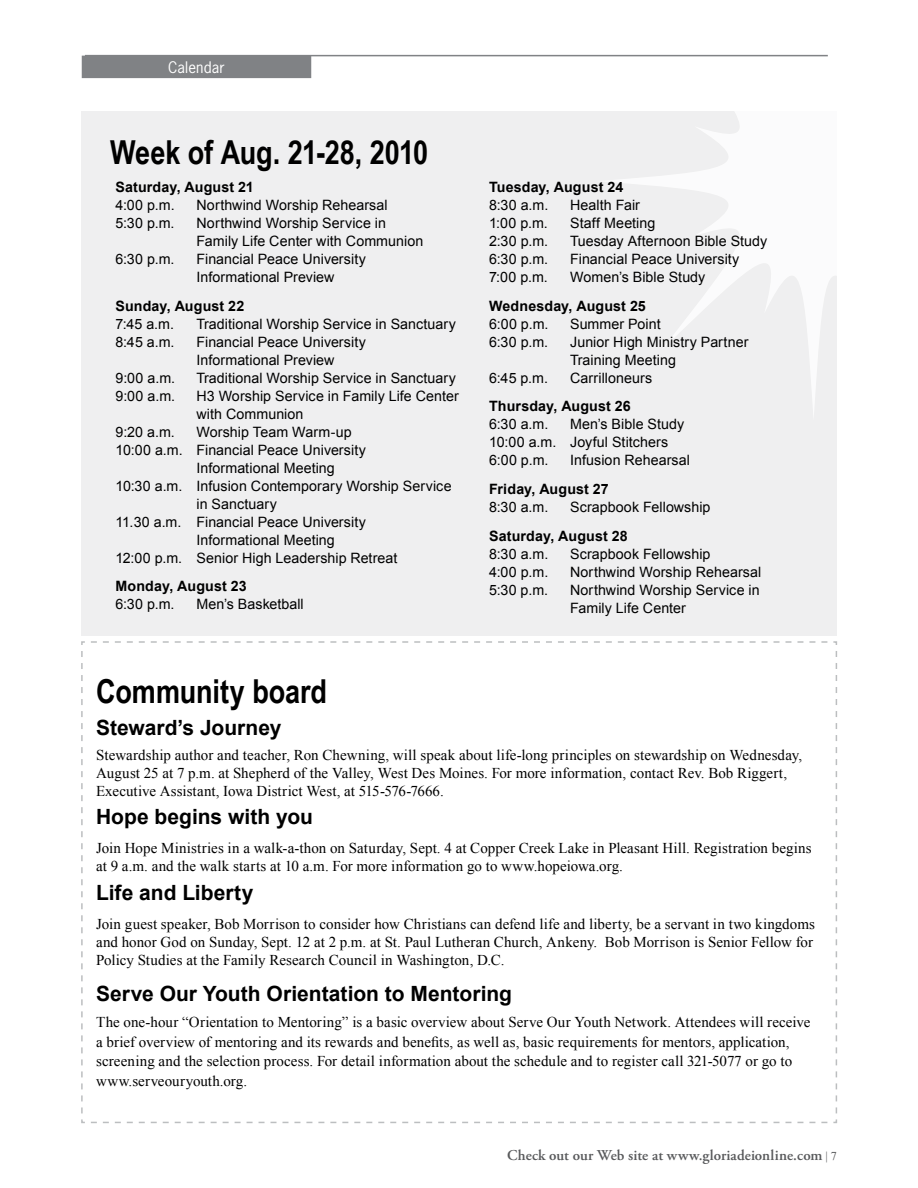
<style>
.page{position:relative;width:918px;height:1188px;background:#fff}
.page>*{position:absolute;margin:0;border:0;box-sizing:border-box;transform-origin:0 0}
.t1{font:700 33px "Arial Narrow";letter-spacing:-.005em;color:#000}
.t2{font:700 21px "Arial";color:#000}
.t3{font:15px/18px "Times New Roman";letter-spacing:.005em;color:#000}
.t4{font:600 15px "Adobe Garamond Pro";letter-spacing:.005em;color:#58595b}
.t5{font:15px "News Gothic Std";letter-spacing:.01em;color:#fff}
.t6{font:14.25px/18px "Arial";letter-spacing:.005em;color:#000}
.t7{font:700 14.25px "Arial";letter-spacing:.01em;color:#000}
.s1{font-family:"Times New Roman";font-weight:400;font-size:12px}
</style>
<div class="page">
<div style="left:81px;top:111px;width:756px;height:525px;background:#efeff0"></div>
<svg style="left:598px;top:54px;width:239px;height:360px"></svg>
<div style="left:82px;top:56px;width:228px;height:21px;background:#808285"></div>
<div style="left:82px;top:56px;width:229px;height:22px;border:2px solid #808285"></div>
<hr style="left:85px;top:55px;width:743px;height:1px;background:#808285">
<svg style="left:81px;top:641px;width:756px;height:483px"></svg>
<p class="t5" style="left:168px;top:57px;width:58px">Calendar</p>
<h1 class="t1" style="left:110px;top:128px;width:320px">Week of Aug. 21-28, 2010</h1>
<p class="t7" style="left:116px;top:177px;width:140px">Saturday, August 21</p>
<p class="t6" style="left:116px;top:196px;width:61px">4:00 p.m.</p>
<p class="t6" style="left:196px;top:196px;width:193px">Northwind Worship Rehearsal</p>
<p class="t6" style="left:116px;top:214px;width:60px">5:30 p.m.</p>
<p class="t6" style="left:196px;top:214px;width:228px">Northwind Worship Service in<br>Family Life Center with Communion</p>
<p class="t6" style="left:116px;top:250px;width:61px">6:30 p.m.</p>
<p class="t6" style="left:196px;top:250px;width:171px">Financial Peace University<br>Informational Preview</p>
<p class="t7" style="left:116px;top:296px;width:130px">Sunday, August 22</p>
<p class="t6" style="left:116px;top:315px;width:60px">7:45 a.m.</p>
<p class="t6" style="left:196px;top:315px;width:261px">Traditional Worship Service in Sanctuary</p>
<p class="t6" style="left:116px;top:333px;width:61px">8:45 a.m.</p>
<p class="t6" style="left:196px;top:333px;width:171px">Financial Peace University<br>Informational Preview</p>
<p class="t6" style="left:116px;top:369px;width:61px">9:00 a.m.</p>
<p class="t6" style="left:196px;top:369px;width:261px">Traditional Worship Service in Sanctuary</p>
<p class="t6" style="left:116px;top:387px;width:61px">9:00 a.m.</p>
<p class="t6" style="left:196px;top:387px;width:264px">H3 Worship Service in Family Life Center with Communion</p>
<p class="t6" style="left:116px;top:423px;width:61px">9:20 a.m.</p>
<p class="t6" style="left:196px;top:423px;width:157px">Worship Team Warm-up</p>
<p class="t6" style="left:116px;top:441px;width:252px">10:00 a.m. Financial Peace University</p>
<p class="t6" style="left:196px;top:459px;width:140px">Informational Meeting</p>
<p class="t6" style="left:116px;top:477px;width:338px">10:30 a.m. Infusion Contemporary Worship Service</p>
<p class="t6" style="left:196px;top:495px;width:82px">in Sanctuary</p>
<p class="t6" style="left:116px;top:513px;width:252px">11.30 a.m. Financial Peace University</p>
<p class="t6" style="left:196px;top:531px;width:140px">Informational Meeting</p>
<p class="t6" style="left:116px;top:549px;width:283px">12:00 p.m. Senior High Leadership Retreat</p>
<p class="t7" style="left:116px;top:577px;width:133px">Monday, August 23</p>
<p class="t6" style="left:116px;top:596px;width:61px">6:30 p.m.</p>
<p class="t6" style="left:196px;top:596px;width:109px">Men’s Basketball</p>
<p class="t7" style="left:489px;top:177px;width:136px">Tuesday, August 24</p>
<p class="t6" style="left:489px;top:196px;width:61px">8:30 a.m.</p>
<p class="t6" style="left:570px;top:196px;width:71px">Health Fair</p>
<p class="t6" style="left:489px;top:214px;width:60px">1:00 p.m.</p>
<p class="t6" style="left:570px;top:214px;width:87px">Staff Meeting</p>
<p class="t6" style="left:489px;top:232px;width:61px">2:30 p.m.</p>
<p class="t6" style="left:570px;top:232px;width:199px">Tuesday Afternoon Bible Study</p>
<p class="t6" style="left:489px;top:250px;width:61px">6:30 p.m.</p>
<p class="t6" style="left:570px;top:250px;width:171px">Financial Peace University</p>
<p class="t6" style="left:489px;top:268px;width:60px">7:00 p.m.</p>
<p class="t6" style="left:570px;top:268px;width:137px">Women’s Bible Study</p>
<p class="t7" style="left:489px;top:296px;width:158px">Wednesday, August 25</p>
<p class="t6" style="left:489px;top:315px;width:61px">6:00 p.m.</p>
<p class="t6" style="left:570px;top:315px;width:92px">Summer Point</p>
<p class="t6" style="left:489px;top:333px;width:61px">6:30 p.m.</p>
<p class="t6" style="left:570px;top:333px;width:180px">Junior High Ministry Partner<br>Training Meeting</p>
<p class="t6" style="left:489px;top:369px;width:60px">6:45 p.m.</p>
<p class="t6" style="left:570px;top:369px;width:84px">Carrilloneurs</p>
<p class="t7" style="left:489px;top:397px;width:143px">Thursday, August 26</p>
<p class="t6" style="left:489px;top:416px;width:61px">6:30 a.m.</p>
<p class="t6" style="left:489px;top:416px;width:197px;text-indent:81px">Men’s Bible Study<br>10:00 a.m. Joyful Stitchers<br>6:00 p.m.</p>
<p class="t6" style="left:570px;top:452px;width:121px">Infusion Rehearsal</p>
<p class="t7" style="left:489px;top:480px;width:121px">Friday, August 27</p>
<p class="t6" style="left:489px;top:498px;width:61px">8:30 a.m.</p>
<p class="t6" style="left:570px;top:498px;width:142px">Scrapbook Fellowship</p>
<p class="t7" style="left:489px;top:527px;width:140px">Saturday, August 28</p>
<p class="t6" style="left:489px;top:545px;width:61px">8:30 a.m.</p>
<p class="t6" style="left:570px;top:545px;width:142px">Scrapbook Fellowship</p>
<p class="t6" style="left:489px;top:563px;width:61px">4:00 p.m.</p>
<p class="t6" style="left:570px;top:563px;width:193px">Northwind Worship Rehearsal</p>
<p class="t6" style="left:489px;top:581px;width:60px">5:30 p.m.</p>
<p class="t6" style="left:570px;top:581px;width:191px">Northwind Worship Service in<br>Family Life Center</p>
<h1 class="t1" style="left:96px;top:666px;width:232px">Community board</h1>
<h2 class="t2" style="left:96px;top:714px;width:187px">Steward’s Journey</h2>
<p class="t3" style="left:96px;top:745px;width:708px">Stewardship author and teacher, Ron Chewning, will speak about life-long principles on stewardship on Wednesday,<br>August 25 at 7 p.m. at Shepherd of the Valley, West Des Moines. For more information, contact Rev. Bob Riggert,<br>Executive Assistant, Iowa District West, at 515-576-7666.</p>
<h2 class="t2" style="left:96px;top:803px;width:218px">Hope begins with you</h2>
<p class="t3" style="left:96px;top:839px;width:717px">Join Hope Ministries in a walk-a-thon on Saturday, Sept. 4 at Copper Creek Lake in Pleasant Hill. Registration begins at 9 a.m. and the walk starts at 10 a.m. For more information go to www.hopeiowa.org.</p>
<h2 class="t2" style="left:96px;top:879px;width:159px">Life and Liberty</h2>
<p class="t3" style="left:96px;top:915px;width:720px">Join guest speaker, Bob Morrison to consider how Christians can defend life and liberty, be a servant in two kingdoms and honor God on Sunday, Sept. 12 at 2 p.m. at St. Paul Lutheran Church, Ankeny. Bob Morrison is Senior Fellow for<br>Policy Studies at the Family Research Council in Washington, D.C.</p>
<h2 class="t2" style="left:96px;top:980px;width:417px">Serve Our Youth Orientation to Mentoring</h2>
<p class="t3" style="left:96px;top:1012px;width:716px;line-height:19.5px">The one-hour “Orientation to Mentoring” is a basic overview about Serve Our Youth Network. Attendees will receive a brief overview of mentoring and its rewards and benefits, as well as, basic requirements for mentors, application, screening and the selection process. For detail information about the schedule and to register call 321-5077 or go to www.serveouryouth.org.</p>
<p class="t4" style="left:507px;top:1147px;width:331px">Check out our Web site at www.gloriadeionline.com <span class="s1">| 7</span></p>
</div>
